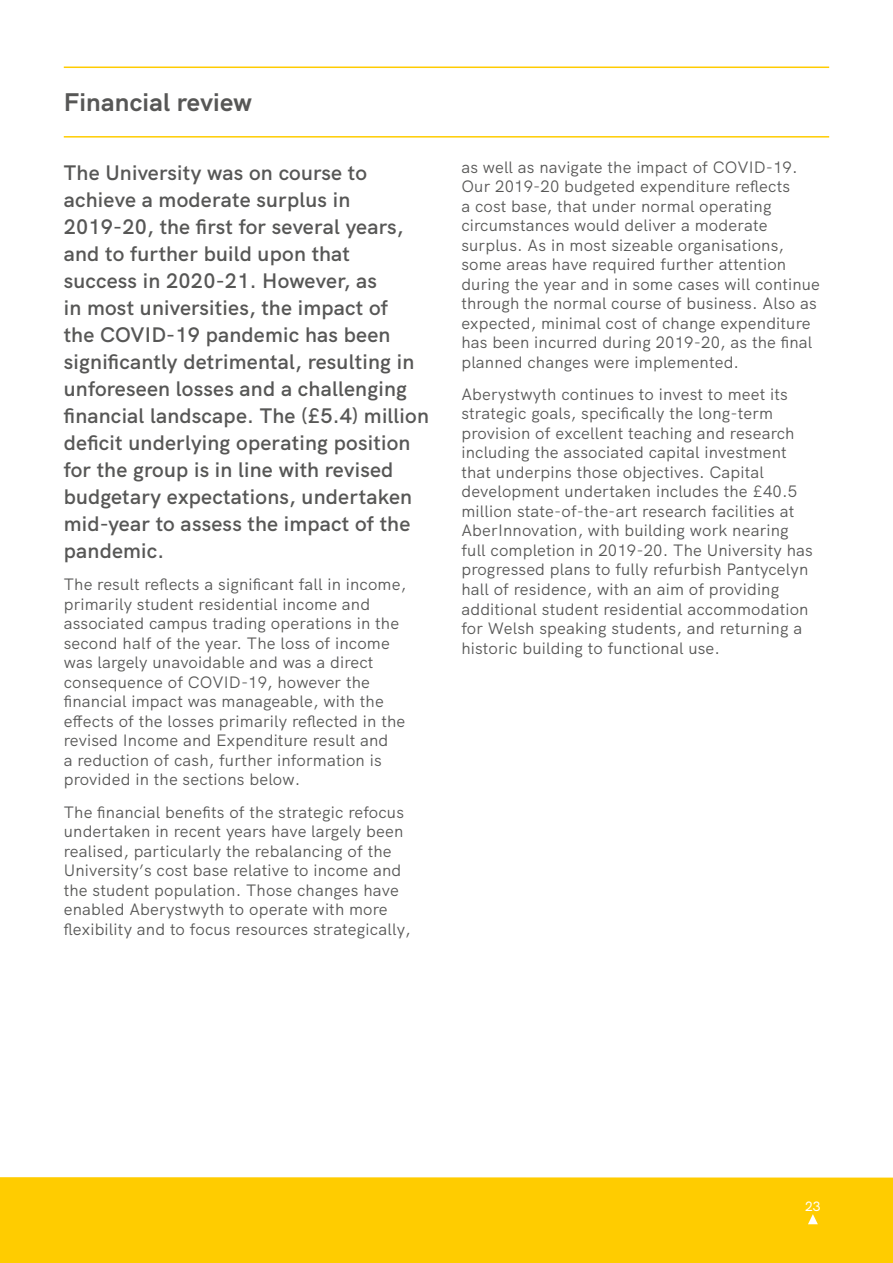
<style>
.page{position:relative;width:893px;height:1263px;background:#fff}
.page>*{position:absolute;margin:0;border:0;box-sizing:border-box;transform-origin:0 0}
.t1{font:700 25.5px "HK Grotesk";letter-spacing:.01em;color:#575756}
.t2{font:600 21px/27px "HK Grotesk";letter-spacing:.01em;color:#575756}
.t3{font:16.5px/19.5px "HK Grotesk";letter-spacing:.01em;color:#575756}
.t4{font:500 13.5px "HK Grotesk";color:#fff}
</style>
<div class="page">
<div style="left:0;top:1177px;width:893px;height:86px;background:#fc0"></div>
<svg style="left:808px;top:1214px;width:10px;height:11px"></svg>
<hr style="left:64px;top:67px;width:765px;height:1px;background:#fc0">
<hr style="left:64px;top:136px;width:765px;height:2px;background:#fc0">
<h1 class="t1" style="left:64px;top:82px;width:190px">Financial review</h1>
<p class="t2" style="left:64px;top:157px;width:367px">The University was on course to achieve a moderate surplus in 2019-20, the first for several years, and to further build upon that<br>success in 2020-21. However, as<br>in most universities, the impact of<br>the COVID-19 pandemic has been significantly detrimental, resulting in unforeseen losses and a challenging financial landscape. The (£5.4) million deficit underlying operating position for the group is in line with revised budgetary expectations, undertaken mid-year to assess the impact of the pandemic.</p>
<p class="t3" style="left:64px;top:573px;width:344px">The result reflects a significant fall in income, primarily student residential income and associated campus trading operations in the second half of the year. The loss of income was largely unavoidable and was a direct consequence of COVID-19, however the financial impact was manageable, with the effects of the losses primarily reflected in the revised Income and Expenditure result and<br>a reduction of cash, further information is provided in the sections below.</p>
<p class="t3" style="left:64px;top:801px;width:348px">The financial benefits of the strategic refocus undertaken in recent years have largely been realised, particularly the rebalancing of the University’s cost base relative to income and the student population. Those changes have enabled Aberystwyth to operate with more flexibility and to focus resources strategically,</p>
<p class="t3" style="left:461px;top:156px;width:360px">as well as navigate the impact of COVID-19.<br>Our 2019-20 budgeted expenditure reflects<br>a cost base, that under normal operating circumstances would deliver a moderate surplus. As in most sizeable organisations, some areas have required further attention during the year and in some cases will continue through the normal course of business. Also as expected, minimal cost of change expenditure has been incurred during 2019-20, as the final planned changes were implemented.</p>
<p class="t3" style="left:461px;top:383px;width:353px">Aberystwyth continues to invest to meet its strategic goals, specifically the long-term provision of excellent teaching and research including the associated capital investment that underpins those objectives. Capital development undertaken includes the £40.5 million state-of-the-art research facilities at AberInnovation, with building work nearing full completion in 2019-20. The University has progressed plans to fully refurbish Pantycelyn hall of residence, with an aim of providing additional student residential accommodation for Welsh speaking students, and returning a historic building to functional use.</p>
<p class="t4" style="left:805px;top:1195px;width:17px">23</p>
<p class="t4" style="left:805px;top:1205px;width:17px">23</p>
</div>
